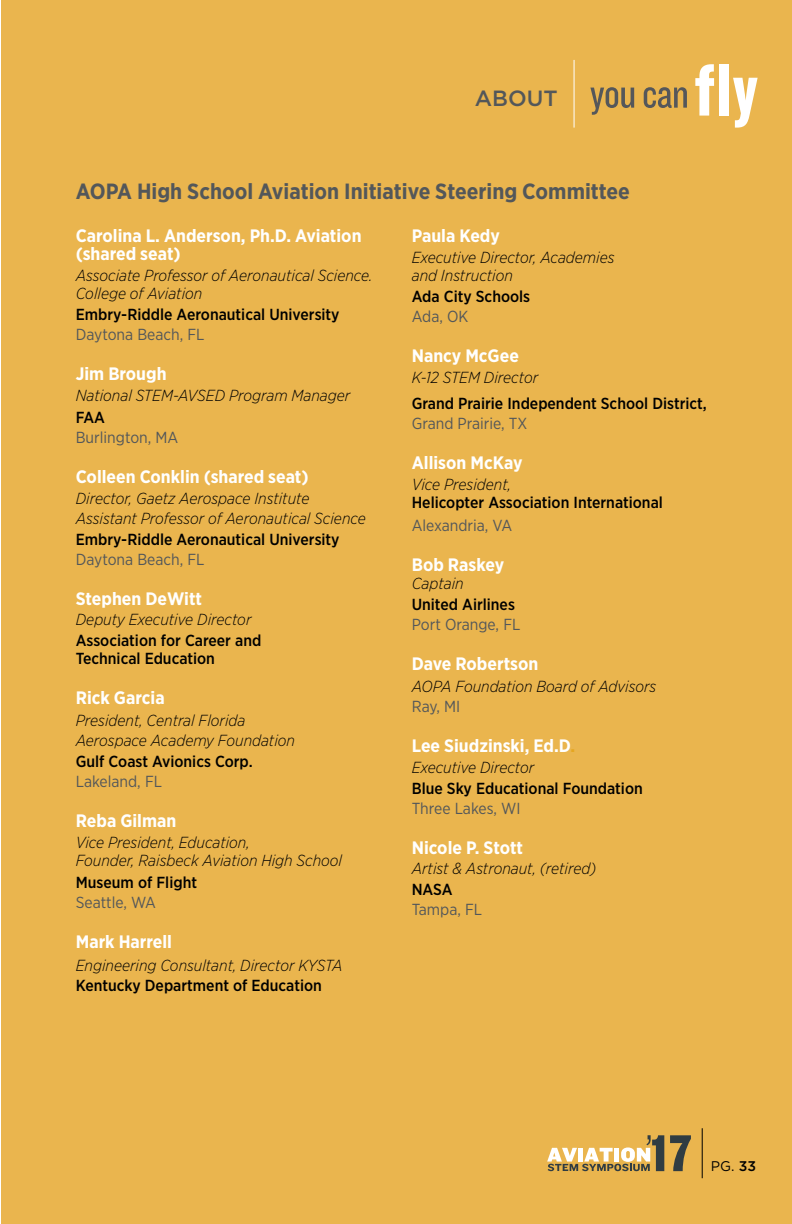
<style>
.page{position:relative;width:792px;height:1224px;background:#fff}
.page>*{position:absolute;margin:0;border:0;box-sizing:border-box;transform-origin:0 0}
.t1{font:700 22px "Gotham Narrow";color:#53575a}
.t2{font:500 22px "Gotham";color:#53575a}
.t3{font:700 18px/18px "Gotham Narrow";color:#fff}
.t4{font:italic 300 16px/18px "Gotham Narrow";color:#000}
.t5{font:500 16px/18px "Gotham Narrow";color:#000}
.t6{font:16px "Gotham Narrow";color:#53575a}
.t7{font:14px "Gotham";color:#000}
.s1{color:#e5a620}
.s2{font-weight:500}
</style>
<div class="page">
<div style="left:1px;top:0;width:791px;height:1224px;background:#eab54e"></div>
<hr style="left:574px;top:60px;width:1px;height:68px;background:#fff">
<svg style="left:590px;top:87px;width:44px;height:28px"></svg>
<svg style="left:644px;top:87px;width:43px;height:21px"></svg>
<svg style="left:695px;top:64px;width:19px;height:52px"></svg>
<div style="left:719px;top:64px;width:10px;height:52px;background:#fff"></div>
<svg style="left:733px;top:78px;width:25px;height:50px"></svg>
<svg style="left:547px;top:1135px;width:117px;height:36px"></svg>
<svg style="left:670px;top:1135px;width:21px;height:36px"></svg>
<hr style="left:702px;top:1128px;width:1px;height:50px;background:#000">
<h1 class="t2" style="left:475px;top:84px;width:84px">ABOUT</h1>
<h1 class="t1" style="left:76px;top:177px;width:556px">AOPA High School Aviation Initiative Steering Committee</h1>
<p class="t3" style="left:76px;top:226px;width:287px">Carolina L. Anderson, Ph.D. Aviation (shared seat)</p>
<p class="t4" style="left:76px;top:266px;width:298px">Associate Professor of Aeronautical Science.<br>College of Aviation</p>
<p class="t5" style="left:76px;top:305px;width:265px">Embry-Riddle Aeronautical University</p>
<p class="t6" style="left:76px;top:325px;width:130px">Daytona Beach, FL</p>
<p class="t3" style="left:76px;top:365px;width:92px">Jim Brough</p>
<p class="t4" style="left:76px;top:386px;width:276px">National STEM-AVSED Program Manager</p>
<p class="t5" style="left:76px;top:408px;width:31px">FAA</p>
<p class="t6" style="left:76px;top:427px;width:104px">Burlington, MA</p>
<p class="t3" style="left:76px;top:467px;width:234px">Colleen Conklin (shared seat)</p>
<p class="t4" style="left:76px;top:488px;width:292px;line-height:20px">Director, Gaetz Aerospace Institute<br>Assistant Professor of Aeronautical Science</p>
<p class="t5" style="left:76px;top:530px;width:265px">Embry-Riddle Aeronautical University</p>
<p class="t6" style="left:76px;top:550px;width:130px">Daytona Beach, FL</p>
<p class="t3" style="left:76px;top:590px;width:128px">Stephen DeWitt</p>
<p class="t4" style="left:76px;top:610px;width:177px">Deputy Executive Director</p>
<p class="t5" style="left:76px;top:632px;width:187px">Association for Career and<br>Technical Education</p>
<p class="t3" style="left:76px;top:689px;width:90px">Rick Garcia</p>
<p class="t4" style="left:76px;top:710px;width:221px;line-height:20px">President, Central Florida<br>Aerospace Academy Foundation</p>
<p class="t5" style="left:76px;top:752px;width:179px">Gulf Coast Avionics Corp.</p>
<p class="t6" style="left:76px;top:771px;width:88px">Lakeland, FL</p>
<p class="t3" style="left:76px;top:811px;width:102px">Reba Gilman</p>
<p class="t4" style="left:76px;top:833px;width:268px">Vice President, Education,<br>Founder, Raisbeck Aviation High School</p>
<p class="t5" style="left:76px;top:873px;width:123px">Museum of Flight</p>
<p class="t6" style="left:76px;top:893px;width:82px">Seattle, WA</p>
<p class="t3" style="left:76px;top:933px;width:98px">Mark Harrell</p>
<p class="t4" style="left:76px;top:956px;width:268px">Engineering Consultant, Director KYSTA</p>
<p class="t5" style="left:76px;top:977px;width:248px">Kentucky Department of Education</p>
<p class="t3" style="left:412px;top:226px;width:90px">Paula Kedy</p>
<p class="t4" style="left:412px;top:248px;width:204px">Executive Director, Academies and Instruction</p>
<p class="t5" style="left:412px;top:287px;width:120px">Ada City Schools</p>
<p class="t6" style="left:412px;top:307px;width:58px">Ada, OK</p>
<p class="t3" style="left:412px;top:347px;width:109px">Nancy McGee</p>
<p class="t4" style="left:412px;top:368px;width:128px">K-12 STEM Director</p>
<p class="t5" style="left:412px;top:394px;width:297px">Grand Prairie Independent School District,</p>
<p class="t6" style="left:412px;top:413px;width:117px">Grand Prairie, TX</p>
<p class="t3" style="left:412px;top:453px;width:112px">Allison McKay</p>
<p class="t4" style="left:412px;top:475px;width:101px">Vice President,</p>
<p class="t5" style="left:412px;top:493px;width:253px">Helicopter Association International</p>
<p class="t6" style="left:412px;top:516px;width:102px">Alexandria, VA</p>
<p class="t3" style="left:412px;top:556px;width:94px">Bob Raskey</p>
<p class="t4" style="left:412px;top:574px;width:53px">Captain</p>
<p class="t5" style="left:412px;top:596px;width:105px">United Airlines</p>
<p class="t6" style="left:412px;top:615px;width:110px">Port Orange, FL</p>
<p class="t3" style="left:412px;top:655px;width:128px">Dave Robertson</p>
<p class="t4" style="left:412px;top:677px;width:246px">AOPA Foundation Board of Advisors</p>
<p class="t6" style="left:412px;top:696px;width:50px">Ray, MI</p>
<p class="t3" style="left:412px;top:736px;width:165px">Lee Siudzinski, Ed.D<span class="s1">.</span></p>
<p class="t4" style="left:412px;top:758px;width:124px">Executive Director</p>
<p class="t5" style="left:412px;top:779px;width:233px">Blue Sky Educational Foundation</p>
<p class="t6" style="left:412px;top:799px;width:110px">Three Lakes, WI</p>
<p class="t3" style="left:412px;top:839px;width:113px">Nicole P. Stott</p>
<p class="t4" style="left:412px;top:859px;width:186px">Artist &amp; Astronaut, (retired)</p>
<p class="t5" style="left:412px;top:881px;width:42px">NASA</p>
<p class="t6" style="left:412px;top:900px;width:72px">Tampa, FL</p>
<p class="t7" style="left:711px;top:1157px;width:47px">PG. <span class="s2">33</span></p>
</div>
